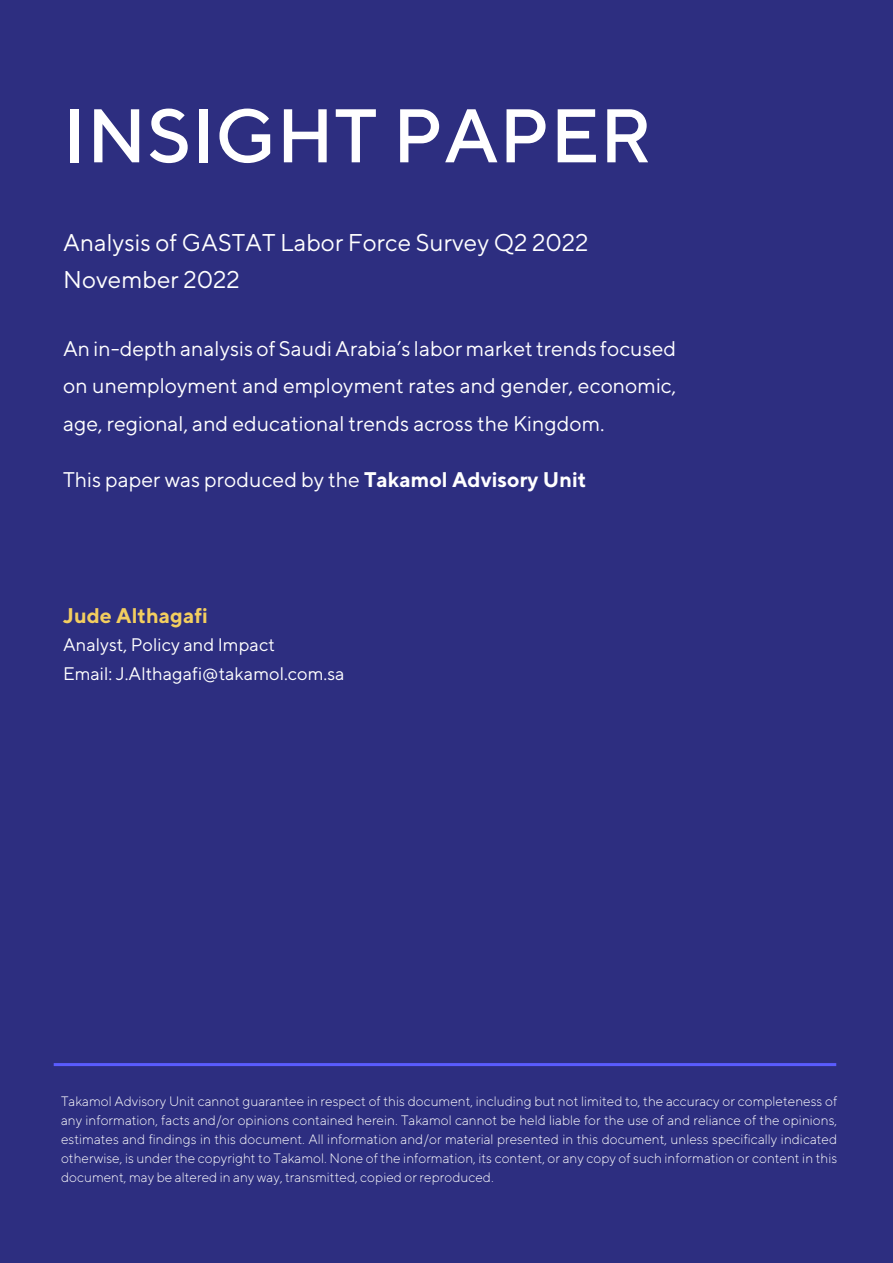
<style>
.page{position:relative;width:893px;height:1263px;background:#2d2e80}
.page>*{position:absolute;margin:0;border:0;box-sizing:border-box;transform-origin:0 0}
.t1{font:500 75.75px "TT Norms";color:#fff}
.t2{font:24.3px/37.2px "TT Norms";color:#fff}
.t3{font:21.15px/37.2px "TT Norms";color:#fff;text-align:justify}
.t4{font:700 21.15px "TT Norms";color:#f3ce5f}
.t5{font:18.15px/28.5px "TT Norms";color:#fff}
.t6{font:300 13.65px/18.9px "TT Norms";color:#fff;text-align:justify}
.s1{font-weight:700}
</style>
<div class="page">
<hr style="left:54px;top:1063px;width:782px;height:3px;background:#5a5cff">
<h1 class="t1" style="left:63px;top:89px;width:591px">INSIGHT PAPER</h1>
<h2 class="t2" style="left:63px;top:224px;width:527px">Analysis of GASTAT Labor Force Survey Q2 2022<br>November 2022</h2>
<h3 class="t3" style="left:63px;top:330px;width:615px">An in-depth analysis of Saudi Arabia’s labor market trends focused on unemployment and employment rates and gender, economic, age, regional, and educational trends across the Kingdom.</h3>
<h3 class="t3" style="left:63px;top:461px;width:525px">This paper was produced by the <span class="s1">Takamol Advisory Unit</span></h3>
<h3 class="t4" style="left:63px;top:602px;width:146px">Jude Althagafi</h3>
<h3 class="t5" style="left:63px;top:630px;width:283px">Analyst, Policy and Impact<br>Email: J.Althagafi@takamol.com.sa</h3>
<p class="t6" style="left:61px;top:1092px;width:778px">Takamol Advisory Unit cannot guarantee in respect of this document, including but not limited to, the accuracy or completeness of any information, facts and/or opinions contained herein. Takamol cannot be held liable for the use of and reliance of the opinions, estimates and findings in this document. All information and/or material presented in this document, unless specifically indicated otherwise, is under the copyright to Takamol. None of the information, its content, or any copy of such information or content in this document, may be altered in any way, transmitted, copied or reproduced.</p>
</div>
